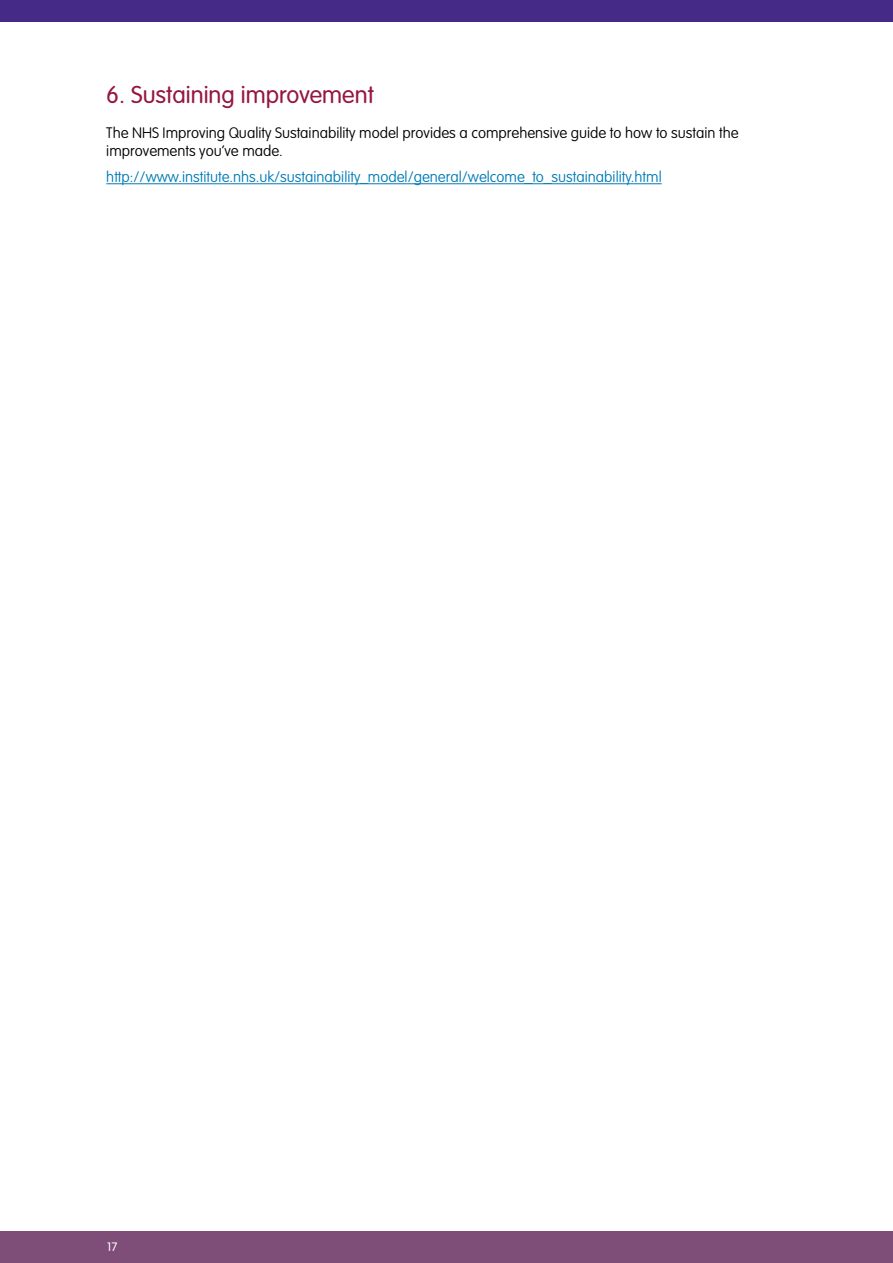
<style>
.page{position:relative;width:893px;height:1263px;background:#fff}
.page>*{position:absolute;margin:0;border:0;box-sizing:border-box;transform-origin:0 0}
.t1{font:300 24px "VAG Rounded";color:#951740}
.t2{font:100 15px/18px "VAG Rounded";color:#000}
.t3{font:100 15px "VAG Rounded";color:#007bb6}
.t4{font:300 12px "VAG Rounded";color:#fff}
</style>
<div class="page">
<div style="left:0;top:0;width:893px;height:21px;background:#462a88"></div>
<div style="left:0;top:1231px;width:893px;height:32px;background:#7e4e78"></div>
<hr style="left:106px;top:183px;width:556px;height:1px;background:#007bb6">
<h1 class="t1" style="left:106px;top:81px;width:269px">6. Sustaining improvement</h1>
<p class="t2" style="left:106px;top:124px;width:634px">The NHS Improving Quality Sustainability model provides a comprehensive guide to how to sustain the improvements you’ve made.</p>
<p class="t3" style="left:106px;top:168px;width:557px">http://www.institute.nhs.uk/sustainability_model/general/welcome_to_sustainability.html</p>
<p class="t4" style="left:107px;top:1240px;width:12px">17</p>
</div>
